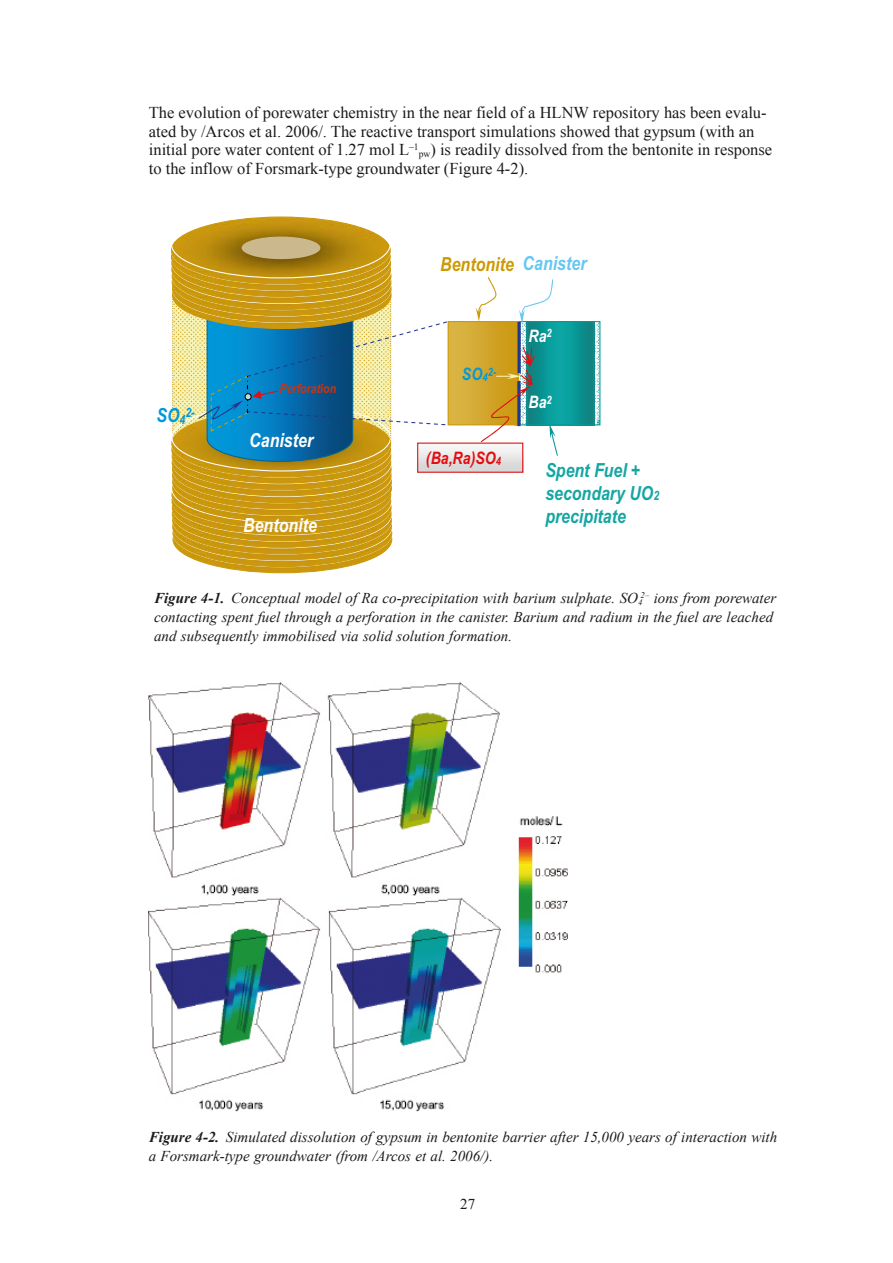
<style>
.page{position:relative;width:893px;height:1263px;background:#fff}
.page>*{position:absolute;margin:0;border:0;box-sizing:border-box;transform-origin:0 0}
.t1{font:italic 700 19.35px/23.2px "Arial Narrow";color:#15a6a3}
.t2{font:italic 700 19.35px "Arial Narrow";color:#fff}
.t3{font:italic 700 19.35px "Arial Narrow";color:#cc9a06}
.t4{font:italic 700 19.35px "Arial Narrow";color:#0099da}
.t5{font:italic 700 17.25px "Arial Narrow";color:#e30e11}
.t6{font:italic 700 17.25px "Arial Narrow";color:#fff}
.t7{font:italic 700 17.25px "Arial Narrow";color:#0099da}
.t8{font:16.5px/18.8px "Times New Roman";color:#1c1b1a}
.t9{font:italic 15px/18.8px "Times New Roman";color:#1c1b1a}
.t10{font:15px "Times New Roman";color:#1c1b1a}
.t11{font:italic 700 12.9px "Arial Narrow";color:#cc330e}
.t12{font:italic 700 12.9px "Arial Narrow";color:#0099da}
.t13{font:italic 700 11.55px "Arial Narrow";color:#0099da}
.s1{color:#66c7f2}
.s2{font-size:12.9px}
.s3{font-size:11.55px}
.s4{font-weight:700}
</style>
<div class="page">
<svg style="left:173px;top:328px;width:25px;height:82px;background:#f0e79e"></svg>
<svg style="left:172px;top:316px;width:1px;height:94px"></svg>
<img style="left:219px;top:567px;width:127px;height:6px">
<img style="left:195px;top:560px;width:175px;height:7px">
<img style="left:183px;top:554px;width:199px;height:6px">
<img style="left:176px;top:548px;width:213px;height:6px">
<img style="left:172px;top:541px;width:219px;height:6px">
<img style="left:172px;top:535px;width:219px;height:6px">
<img style="left:172px;top:528px;width:219px;height:6px">
<img style="left:172px;top:522px;width:219px;height:6px">
<img style="left:173px;top:515px;width:218px;height:6px">
<img style="left:173px;top:509px;width:218px;height:6px">
<img style="left:173px;top:503px;width:218px;height:6px">
<img style="left:173px;top:497px;width:218px;height:6px">
<img style="left:172px;top:490px;width:219px;height:6px">
<img style="left:172px;top:484px;width:219px;height:6px">
<img style="left:172px;top:477px;width:219px;height:6px">
<img style="left:172px;top:410px;width:219px;height:67px">
<img style="left:172px;top:217px;width:218px;height:67px">
<img style="left:521px;top:323px;width:77px;height:100px">
<img style="left:450px;top:323px;width:67px;height:100px">
<div style="left:448px;top:321px;width:71px;height:104px;border:1px solid #cc9907"></div>
<svg style="left:517px;top:322px;width:4px;height:24px"></svg>
<div style="left:417px;top:443px;width:106px;height:30px;border:1px solid #e30e11"></div>
<svg style="left:198px;top:278px;width:251px;height:184px"></svg>
<img style="left:528px;top:323px;width:64px;height:100px">
<div style="left:526px;top:321px;width:68px;height:104px;border:1px solid #08989a"></div>
<svg style="left:481px;top:346px;width:54px;height:96px"></svg>
<svg style="left:519px;top:279px;width:34px;height:45px"></svg>
<svg style="left:549px;top:424px;width:9px;height:32px"></svg>
<svg style="left:476px;top:277px;width:21px;height:45px"></svg>
<div style="left:242px;top:237px;width:78px;height:22px;background:#cbb88d;border-radius:50%"></div>
<img style="left:149px;top:683px;width:419px;height:429px">
<p class="t8" style="left:149px;top:103px;width:625px">The evolution of porewater chemistry in the near field of a HLNW repository has been evalu&shy;ated by /Arcos et al. 2006/. The reactive transport simulations showed that gypsum (with an initial pore water content of 1.27 mol L<sup>–1</sup><sub>pw</sub>) is readily dissolved from the bentonite in response to the inflow of Forsmark-type groundwater (Figure 4‑2).</p>
<p class="t3" style="left:440px;top:249px;width:148px">Bentonite <span class="s1">Canister</span></p>
<p class="t4" style="left:157px;top:401px;width:30px">SO<span class="s2">4</span></p>
<p class="t12" style="left:185px;top:403px;width:11px">2-</p>
<p class="t11" style="left:280px;top:378px;width:58px">Perforation</p>
<p class="t2" style="left:249px;top:425px;width:66px">Canister</p>
<p class="t2" style="left:243px;top:510px;width:75px">Bentonite</p>
<p class="t7" style="left:462px;top:361px;width:27px">SO<span class="s3">4</span></p>
<p class="t13" style="left:488px;top:363px;width:10px">2-</p>
<p class="t5" style="left:426px;top:444px;width:77px">(Ba,Ra)SO<span class="s3">4</span></p>
<p class="t6" style="left:529px;top:322px;width:25px">Ra<sup>2</sup></p>
<p class="t6" style="left:529px;top:389px;width:25px">Ba<sup>2</sup></p>
<p class="t1" style="left:545px;top:457px;width:115px">Spent Fuel + secondary UO<span class="s2">2 </span>precipitate</p>
<p class="t9" style="left:154px;top:588px;width:623px"><span class="s4">Figure 4‑1.</span> Conceptual model of Ra co-precipitation with barium sulphate. SO<sub>4</sub><sup>2–</sup> ions from porewater contacting spent fuel through a perforation in the canister. Barium and radium in the fuel are leached and subsequently immobilised via solid solution formation.</p>
<p class="t9" style="left:149px;top:1127px;width:630px"><span class="s4">Figure 4‑2.</span> Simulated dissolution of gypsum in bentonite barrier after 15,000 years of interaction with a Forsmark-type groundwater (from /Arcos et al. 2006/).</p>
<p class="t10" style="left:460px;top:1194px;width:17px">27</p>
</div>
